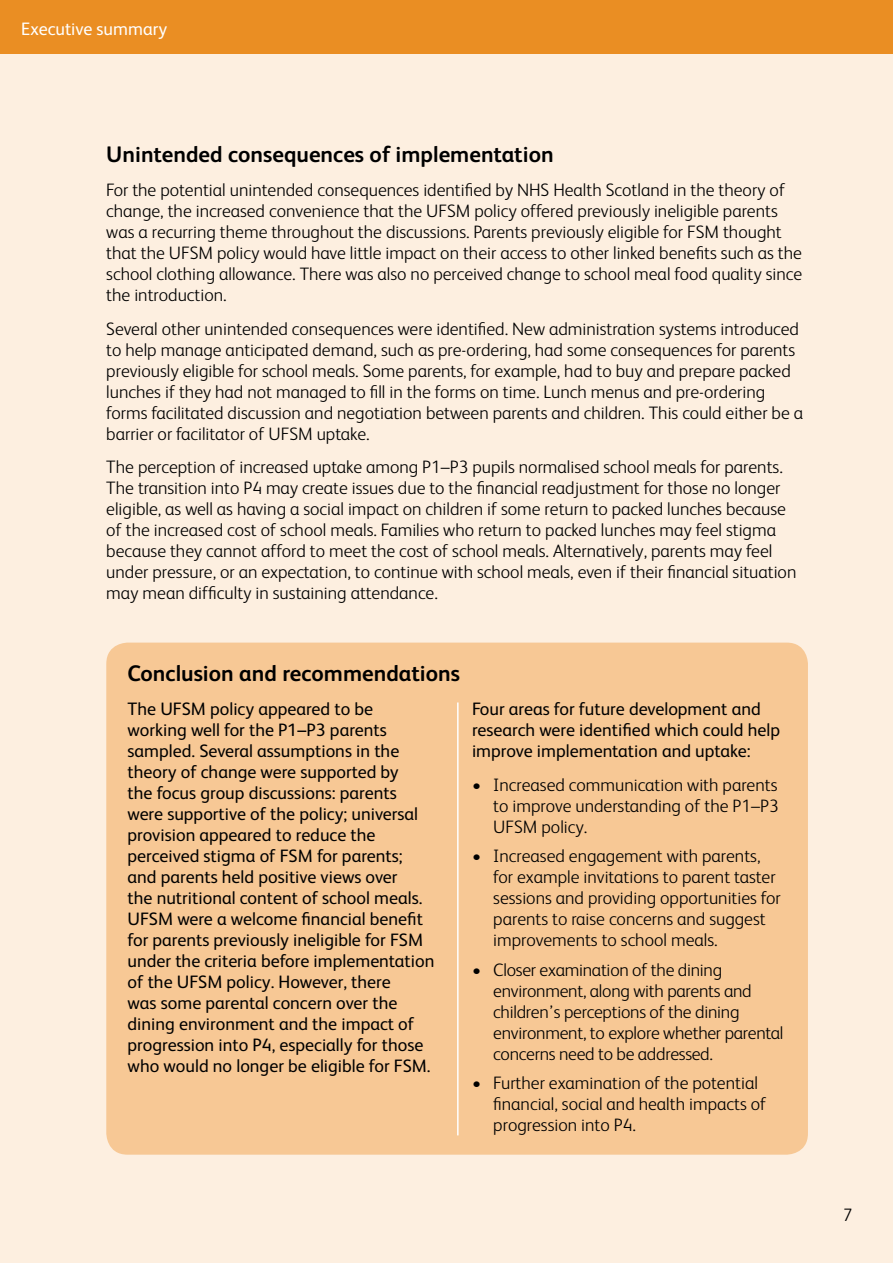
<style>
.page{position:relative;width:893px;height:1263px;background:#fdefe0}
.page>*{position:absolute;margin:0;border:0;box-sizing:border-box;transform-origin:0 0}
.Heading_2{font:700 22.5px "FS Albert";color:#000}
.Body_Text{font:700 22.5px "FS Albert";color:#000}
.Body_Text-2{font:300 18px/21px "FS Albert";color:#000}
.Body_Text-3{font:18px/21px "FS Albert";color:#000}
.t1{font:18px "FS Albert";color:#fff}
</style>
<div class="page">
<div style="left:106px;top:643px;width:702px;height:512px;background:#f7c895;border-radius:21px"></div>
<div style="left:0;top:0;width:893px;height:53px;background:#ea8e23"></div>
<hr style="left:457px;top:702px;width:2px;height:433px;background:#fff">
<p class="t1" style="left:21px;top:17px;width:147px">Executive summary</p>
<h2 class="Heading_2" style="left:106px;top:139px;width:449px">Unintended consequences of implementation</h2>
<p class="Body_Text-2" style="left:106px;top:178px;width:697px">For the potential unintended consequences identified by NHS Health Scotland in the theory of change, the increased convenience that the UFSM policy offered previously ineligible parents was a recurring theme throughout the discussions. Parents previously eligible for FSM thought that the UFSM policy would have little impact on their access to other linked benefits such as the school clothing allowance. There was also no perceived change to school meal food quality since the introduction.</p>
<p class="Body_Text-2" style="left:106px;top:317px;width:698px">Several other unintended consequences were identified. New administration systems introduced to help manage anticipated demand, such as pre-ordering, had some consequences for parents previously eligible for school meals. Some parents, for example, had to buy and prepare packed lunches if they had not managed to fill in the forms on time. Lunch menus and pre-ordering forms facilitated discussion and negotiation between parents and children. This could either be a barrier or facilitator of UFSM uptake.</p>
<p class="Body_Text-2" style="left:106px;top:456px;width:692px">The perception of increased uptake among P1–P3 pupils normalised school meals for parents.<br>The transition into P4 may create issues due to the financial readjustment for those no longer eligible, as well as having a social impact on children if some return to packed lunches because of the increased cost of school meals. Families who return to packed lunches may feel stigma because they cannot afford to meet the cost of school meals. Alternatively, parents may feel under pressure, or an expectation, to continue with school meals, even if their financial situation may mean difficulty in sustaining attendance.</p>
<p class="Body_Text" style="left:128px;top:658px;width:334px">Conclusion and recommendations</p>
<p class="Body_Text-3" style="left:128px;top:697px;width:308px">The UFSM policy appeared to be working well for the P1–P3 parents sampled. Several assumptions in the theory of change were supported by<br>the focus group discussions: parents were supportive of the policy; universal provision appeared to reduce the perceived stigma of FSM for parents; and parents held positive views over<br>the nutritional content of school meals.<br>UFSM were a welcome financial benefit for parents previously ineligible for FSM under the criteria before implementation of the UFSM policy. However, there<br>was some parental concern over the dining environment and the impact of progression into P4, especially for those who would no longer be eligible for FSM.</p>
<p class="Body_Text-3" style="left:472px;top:697px;width:309px">Four areas for future development and research were identified which could help improve implementation and uptake:</p>
<p class="Body_Text-2" style="left:493px;top:773px;width:287px;text-align:justify;text-indent:-21px">• Increased communication with parents to improve understanding of the P1–P3<br>UFSM policy.</p>
<p class="Body_Text-2" style="left:493px;top:845px;width:289px;text-indent:-21px">• Increased engagement with parents, for example invitations to parent taster sessions and providing opportunities for parents to raise concerns and suggest improvements to school meals.</p>
<p class="Body_Text-2" style="left:493px;top:958px;width:292px;text-indent:-21px">• Closer examination of the dining environment, along with parents and children’s perceptions of the dining environment, to explore whether parental concerns need to be addressed.</p>
<p class="Body_Text-2" style="left:493px;top:1072px;width:274px;text-indent:-21px">• Further examination of the potential financial, social and health impacts of progression into P4.</p>
<p class="Body_Text-2" style="left:843px;top:1203px;width:11px">7</p>
</div>
